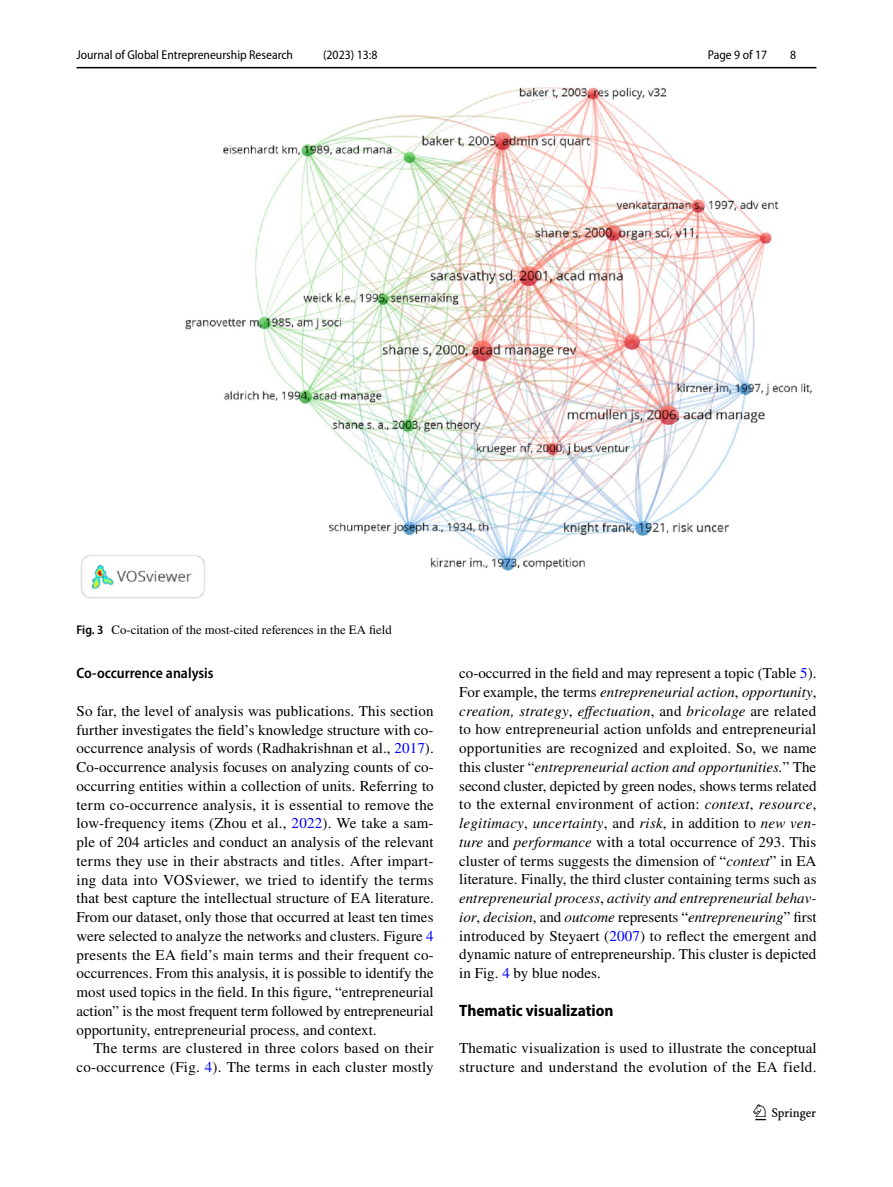
<style>
.page{position:relative;width:893px;height:1187px;background:#fff}
.page>*{position:absolute;margin:0;border:0;box-sizing:border-box;transform-origin:0 0}
.t1{font:22.5px "Springnew Regular 3";color:#000}
.t2{font:700 semi-condensed 16.5px "Myriad Pro";color:#000}
.t3{font:15px/18.8px "STIX";letter-spacing:.01em;color:#000;text-align:justify}
.t4{font:600 semi-condensed 15px "Myriad Pro";color:#000}
.t5{font:semi-condensed 12.75px "Myriad Pro";color:#000}
.t6{font:12.75px "STIX";color:#000}
.s1{font-family:"Myriad Pro";font-weight:600;font-stretch:semi-condensed}
.s2{color:#00f}
.s3{font-style:italic}
</style>
<div class="page">
<hr style="left:77px;top:67px;width:739px;height:1px;background:#000">
<img style="left:81px;top:87px;width:731px;height:511px">
<p class="t5" style="left:77px;top:48px;width:218px">Journal of Global Entrepreneurship Research</p>
<p class="t5" style="left:323px;top:48px;width:56px">(2023) 13:8</p>
<p class="t5" style="left:708px;top:48px;width:61px">Page 9 of 17</p>
<p class="t5" style="left:790px;top:48px;width:8px">8</p>
<p class="t6" style="left:77px;top:620px;width:317px"><span class="s1">Fig. 3</span> Co-citation of the most-cited references in the EA field</p>
<p class="t4" style="left:77px;top:665px;width:139px">Co‑occurrence analysis</p>
<p class="t3" style="left:77px;top:702px;width:359px">So far, the level of analysis was publications. This section further investigates the field’s knowledge structure with co&shy;occurrence analysis of words (Radhakrishnan et al., <span class="s2">2017</span>).<br>Co-occurrence analysis focuses on analyzing counts of co&shy;occurring entities within a collection of units. Referring to term co-occurrence analysis, it is essential to remove the low-frequency items (Zhou et al., <span class="s2">2022</span>). We take a sam&shy;ple of 204 articles and conduct an analysis of the relevant terms they use in their abstracts and titles. After impart&shy;ing data into VOSviewer, we tried to identify the terms that best capture the intellectual structure of EA literature.<br>From our dataset, only those that occurred at least ten times were selected to analyze the networks and clusters. Figure <span class="s2">4 </span>presents the EA field’s main terms and their frequent co&shy;occurrences. From this analysis, it is possible to identify the most used topics in the field. In this figure, “entrepreneurial action” is the most frequent term followed by entrepreneurial opportunity, entrepreneurial process, and context.</p>
<p class="t3" style="left:77px;top:1039px;width:359px;text-align:right">The terms are clustered in three colors based on their co-occurrence (Fig. <span class="s2">4</span>). The terms in each cluster mostly</p>
<p class="t3" style="left:459px;top:664px;width:359px">co-occurred in the field and may represent a topic (Table <span class="s2">5</span>).<br>For example, the terms <span class="s3">entrepreneurial action</span>, <span class="s3">opportunity</span>, <span class="s3">creation, strategy</span>, <span class="s3">effectuation</span>, and <span class="s3">bricolage</span> are related to how entrepreneurial action unfolds and entrepreneurial opportunities are recognized and exploited. So, we name this cluster “<span class="s3">entrepreneurial action and opportunities.</span>” The second cluster, depicted by green nodes, shows terms related to the external environment of action: <span class="s3">context</span>, <span class="s3">resource</span>, <span class="s3">legitimacy</span>, <span class="s3">uncertainty</span>, and <span class="s3">risk</span>, in addition to <span class="s3">new ven&shy;ture</span> and <span class="s3">performance</span> with a total occurrence of 293. This cluster of terms suggests the dimension of “<span class="s3">context</span>” in EA literature. Finally, the third cluster containing terms such as <span class="s3">entrepreneurial process</span>, <span class="s3">activity and entrepreneurial behav&shy;ior</span>, <span class="s3">decision</span>, and <span class="s3">outcome</span> represents “<span class="s3">entrepreneuring</span>” first introduced by Steyaert (<span class="s2">2007</span>) to reflect the emergent and dynamic nature of entrepreneurship. This cluster is depicted in Fig. <span class="s2">4</span> by blue nodes.</p>
<p class="t2" style="left:459px;top:1000px;width:156px">Thematic visualization</p>
<p class="t3" style="left:459px;top:1039px;width:359px">Thematic visualization is used to illustrate the conceptual structure and understand the evolution of the EA field.</p>
<h1 class="t1" style="left:755px;top:1104px;width:62px">1 3</h1>
</div>
